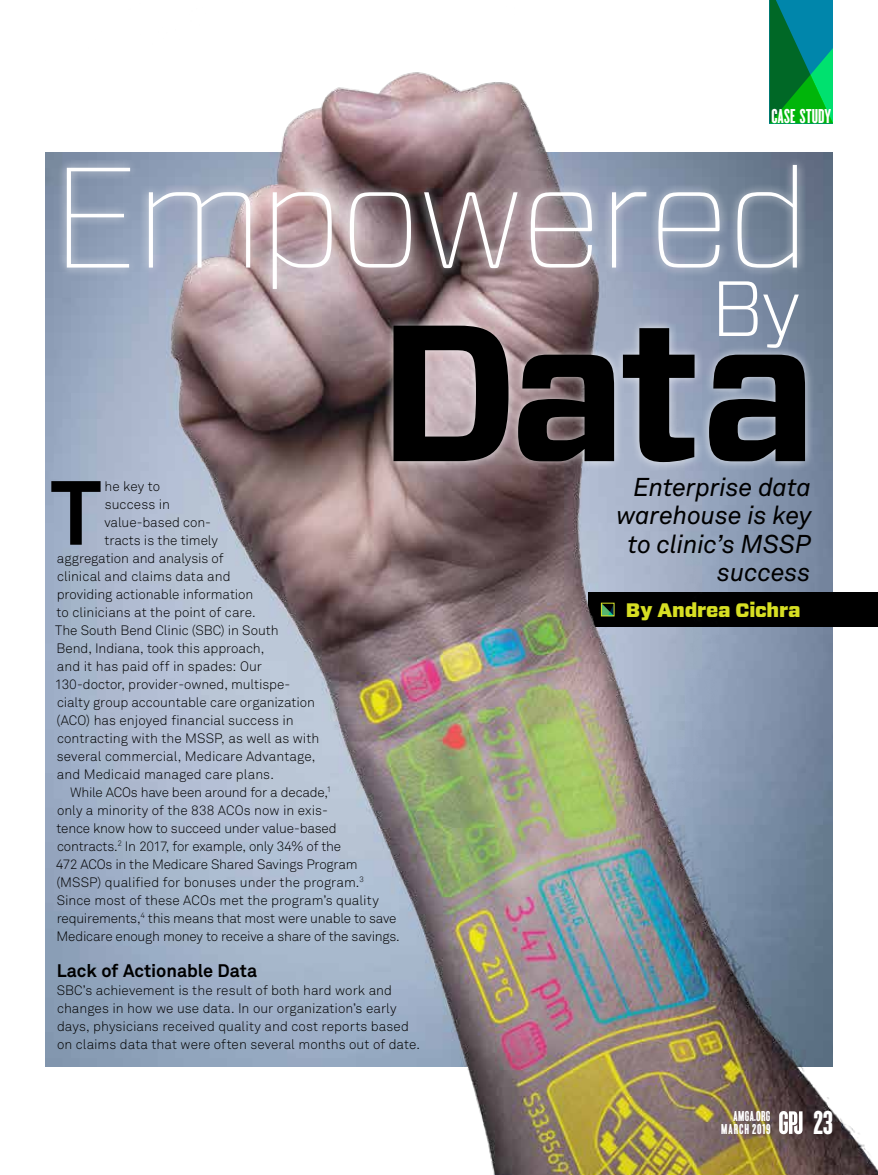
<style>
.page{position:relative;width:878px;height:1175px;background:#fff}
.page>*{position:absolute;margin:0;border:0;box-sizing:border-box;transform-origin:0 0}
.t1{font:700 193.5px "Forza";color:#000}
.t2{font:100 142.5px "Forza";letter-spacing:-.025em;color:#fff}
.t3{font:700 89.7px "Akkurat Std";color:#000}
.t4{font:300 78px "Forza";color:#fff}
.t5{font:34.5px "Cyclone Background";color:#fff}
.t6{font:italic 25.5px/28.5px "Akkurat Std";letter-spacing:-.01em;color:#000;text-align:right}
.t7{font:21px "Cyclone Background";letter-spacing:.015em;color:#fff}
.t8{font:900 19.5px "Forza";letter-spacing:-.01em;color:#d7df23}
.t9{font:700 18px "Akkurat Std";letter-spacing:-.005em;color:#000}
.t10{font:15px/13.5px "Cyclone Background";letter-spacing:.05em;color:#fff;text-align:right}
.t11{font:300 13.5px/18px "Akkurat Std";color:#000}
.t12{font:300 13.5px "Akkurat Std";letter-spacing:-.02em;color:#000}
</style>
<div class="page">
<img style="left:45px;top:0;width:833px;height:1174px">
<div style="left:57px;top:156px;width:749px;height:142px;background:#fff;opacity:.75"></div>
<div style="left:384px;top:316px;width:430px;height:156px;background:#fff;opacity:.75"></div>
<svg style="left:603px;top:605px;width:9px;height:9px"></svg>
<div style="left:601px;top:603px;width:13px;height:13px;border:1px solid #d7df23"></div>
<svg style="left:779px;top:1111px;width:23px;height:23px"></svg>
<h3 class="t7" style="left:771px;top:105px;width:61px">cASE STUDY</h3>
<h2 class="t2" style="left:50px;top:118px;width:762px">Empowered</h2>
<h3 class="t4" style="left:710px;top:255px;width:92px">By</h3>
<h1 class="t1" style="left:379px;top:264px;width:440px">Data</h1>
<h3 class="t3" style="left:51px;top:458px;width:52px">T</h3>
<p class="t11" style="left:104px;top:477px;width:57px">he key to</p>
<p class="t11" style="left:105px;top:495px;width:67px">success in</p>
<p class="t11" style="left:104px;top:513px;width:108px">value-based con-</p>
<p class="t11" style="left:104px;top:531px;width:115px">tracts is the timely</p>
<p class="t11" style="left:57px;top:549px;width:168px">aggregation and analysis of</p>
<p class="t11" style="left:57px;top:567px;width:175px">clinical and claims data and</p>
<p class="t11" style="left:57px;top:585px;width:198px">providing actionable information</p>
<p class="t11" style="left:57px;top:603px;width:200px">to clinicians at the point of care.</p>
<p class="t11" style="left:55px;top:621px;width:225px">The South Bend Clinic (SBC) in South</p>
<p class="t11" style="left:57px;top:639px;width:209px">Bend, Indiana, took this approach,</p>
<p class="t11" style="left:57px;top:657px;width:207px">and it has paid off in spades: Our</p>
<p class="t11" style="left:55px;top:675px;width:237px">130-doctor, provider-owned, multispe-</p>
<p class="t11" style="left:57px;top:693px;width:259px">cialty group accountable care organization</p>
<p class="t11" style="left:56px;top:711px;width:239px">(ACO) has enjoyed financial success in</p>
<p class="t11" style="left:57px;top:729px;width:264px">contracting with the MSSP, as well as with</p>
<p class="t11" style="left:57px;top:747px;width:260px">several commercial, Medicare Advantage,</p>
<p class="t11" style="left:57px;top:765px;width:218px">and Medicaid managed care plans.</p>
<p class="t11" style="left:70px;top:783px;width:263px">While ACOs have been around for a decade,<sup>1</sup></p>
<p class="t11" style="left:57px;top:801px;width:272px">only a minority of the 838 ACOs now in exis-</p>
<p class="t11" style="left:57px;top:819px;width:281px">tence know how to succeed under value-based</p>
<p class="t11" style="left:57px;top:837px;width:285px">contracts.<sup>2</sup> In 2017, for example, only 34% of the</p>
<p class="t12" style="left:56px;top:856px;width:303px">472 ACOs in the Medicare Shared Savings Program</p>
<p class="t11" style="left:56px;top:873px;width:309px">(MSSP) qualified for bonuses under the program.<sup>3</sup></p>
<p class="t11" style="left:57px;top:891px;width:323px">Since most of these ACOs met the program’s quality</p>
<p class="t11" style="left:57px;top:909px;width:341px">requirements,<sup>4</sup> this means that most were unable to save</p>
<p class="t11" style="left:57px;top:927px;width:344px">Medicare enough money to receive a share of the savings.</p>
<h3 class="t9" style="left:57px;top:959px;width:202px">Lack of Actionable Data</h3>
<p class="t11" style="left:57px;top:981px;width:364px">SBC’s achievement is the result of both hard work and changes in how we use data. In our organization’s early days, physicians received quality and cost reports based on claims data that were often several months out of date.</p>
<h3 class="t6" style="left:616px;top:473px;width:197px">Enterprise data warehouse is key to clinic’s MSSP success</h3>
<h3 class="t8" style="left:625px;top:596px;width:176px">By Andrea Cichra</h3>
<p class="t10" style="left:721px;top:1109px;width:51px">AMGA.ORG<br>MARCH 2019</p>
<h3 class="t5" style="left:813px;top:1103px;width:21px">23</h3>
</div>
